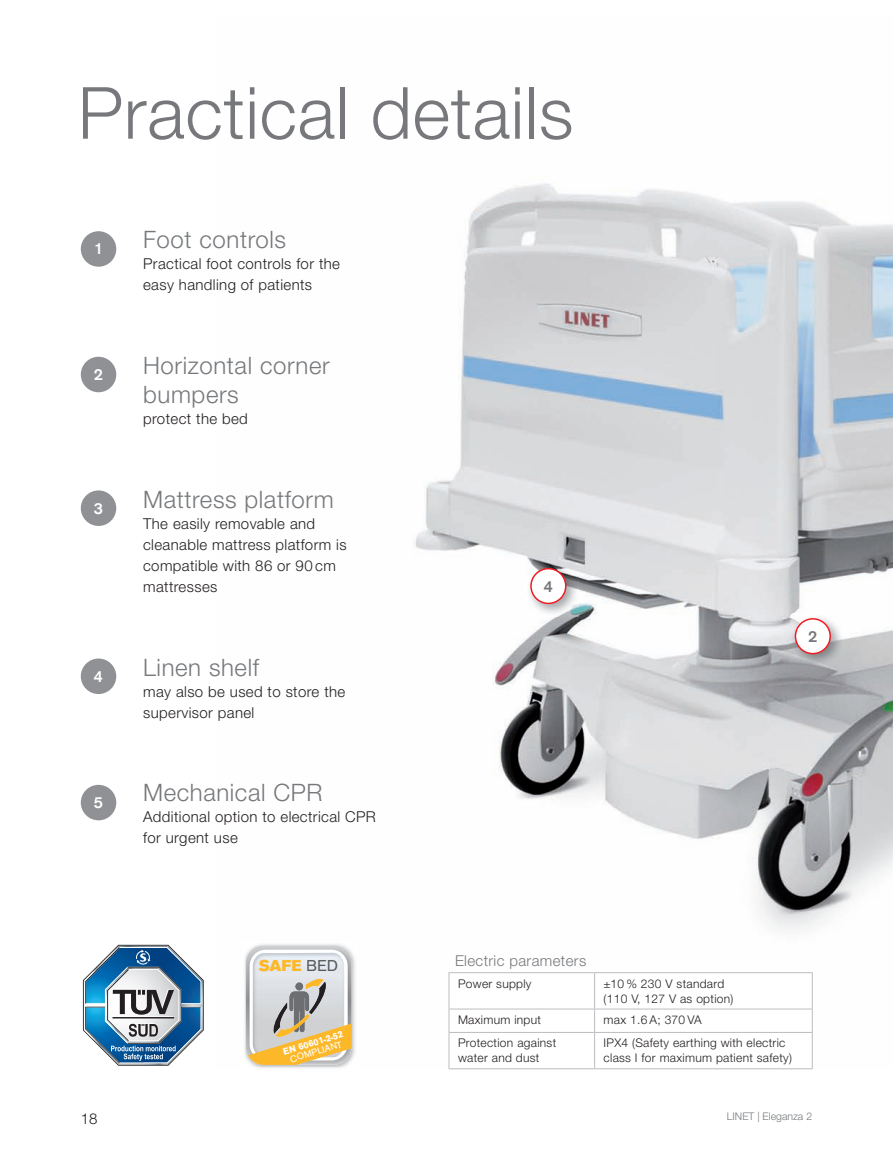
<style>
.page{position:relative;width:893px;height:1149px;background:#fff}
.page>*{position:absolute;margin:0;border:0;box-sizing:border-box;transform-origin:0 0}
.t1{font:300 72px "Helvetica Neue LT Pro";letter-spacing:.01em;color:#76787b}
.t2{font:300 24px/28.5px "Helvetica Neue LT Pro";letter-spacing:.025em;color:#76787b}
.t3{font:500 16.5px "Accius TOT";color:#fff}
.t4{font:500 16.5px "Accius TOT";color:#76787b}
.t5{font:900 16.35px "Accius TOT";color:#fcb828}
.t6{font:300 15px/21px "Helvetica Neue LT Pro";letter-spacing:.025em;color:#231f20}
.t7{font:300 15px "Helvetica Neue LT Pro";letter-spacing:.025em;color:#76787b}
.t8{font:300 12px/15px "Helvetica Neue LT Pro";letter-spacing:.025em;color:#231f20}
.t9{font:300 10.5px "Helvetica Neue LT Pro";color:#76787b}
.t10{font:700 9.9px "Accius TOT";color:#fff}
.t11{font:9.9px "Accius TOT";color:#fff}
.s1{font-weight:400;color:#57585a}
</style>
<div class="page">
<img style="left:413px;top:183px;width:480px;height:885px">
<svg style="left:83px;top:944px;width:121px;height:121px"></svg>
<img style="left:245px;top:944px;width:109px;height:122px">
<img style="left:246px;top:945px;width:105px;height:119px">
<svg style="left:248px;top:949px;width:104px;height:115px;background:#d6cab1"></svg>
<hr style="left:449px;top:971px;width:146px;height:1px;background:#bcbdc0">
<hr style="left:595px;top:971px;width:218px;height:1px;background:#bcbdc0">
<svg style="left:449px;top:972px;width:364px;height:96px"></svg>
<hr style="left:595px;top:1008px;width:218px;height:1px;background:#bcbdc0">
<hr style="left:449px;top:1032px;width:1px;height:36px;background:#bcbdc0">
<hr style="left:449px;top:1031px;width:146px;height:1px;background:#bcbdc0">
<hr style="left:449px;top:1068px;width:146px;height:1px;background:#bcbdc0">
<hr style="left:594px;top:1032px;width:1px;height:36px;background:#bcbdc0">
<hr style="left:812px;top:1032px;width:1px;height:36px;background:#bcbdc0">
<hr style="left:595px;top:1031px;width:218px;height:1px;background:#bcbdc0">
<hr style="left:595px;top:1068px;width:218px;height:1px;background:#bcbdc0">
<div style="left:81px;top:231px;width:35px;height:35px;background:#8f9194;border-radius:50%"></div>
<div style="left:81px;top:356px;width:35px;height:36px;background:#8f9194;border-radius:50%"></div>
<div style="left:81px;top:490px;width:35px;height:36px;background:#8f9194;border-radius:50%"></div>
<div style="left:81px;top:658px;width:35px;height:35px;background:#8f9194;border-radius:50%"></div>
<div style="left:81px;top:784px;width:35px;height:36px;background:#8f9194;border-radius:50%"></div>
<img style="left:526px;top:563px;width:52px;height:53px">
<div style="left:531px;top:568px;width:35px;height:35px;background:#fff;border-radius:50%"></div>
<div style="left:530px;top:567px;width:36px;height:37px;border:2px solid #ee1d23;border-radius:50%"></div>
<img style="left:790px;top:613px;width:53px;height:53px">
<div style="left:795px;top:618px;width:35px;height:35px;background:#fff;border-radius:50%"></div>
<div style="left:795px;top:618px;width:36px;height:36px;border:2px solid #ee1d23;border-radius:50%"></div>
<h1 class="t1" style="left:78px;top:87px;width:497px">Practical details</h1>
<p class="t3" style="left:94px;top:243px;width:11px">1</p>
<p class="t3" style="left:94px;top:368px;width:11px">2</p>
<p class="t3" style="left:94px;top:502px;width:11px">3</p>
<p class="t3" style="left:94px;top:670px;width:11px">4</p>
<p class="t3" style="left:94px;top:796px;width:11px">5</p>
<h2 class="t2" style="left:143px;top:228px;width:144px">Foot controls</h2>
<p class="t6" style="left:143px;top:255px;width:198px">Practical foot controls for the easy handling of patients</p>
<h2 class="t2" style="left:143px;top:354px;width:188px">Horizontal corner bumpers</h2>
<p class="t6" style="left:143px;top:409px;width:106px">protect the bed</p>
<h2 class="t2" style="left:143px;top:487px;width:192px">Mattress platform</h2>
<p class="t6" style="left:143px;top:514px;width:205px">The easily removable and cleanable mattress platform is compatible with 86 or 90 cm mattresses</p>
<h2 class="t2" style="left:143px;top:655px;width:117px">Linen shelf</h2>
<p class="t6" style="left:143px;top:682px;width:204px">may also be used to store the supervisor panel</p>
<h2 class="t2" style="left:143px;top:780px;width:181px">Mechanical CPR</h2>
<p class="t6" style="left:143px;top:807px;width:234px">Additional option to electrical CPR for urgent use</p>
<p class="t5" style="left:259px;top:960px;width:81px">SAFE <span class="s1">BED</span></p>
<p class="t10" style="left:282px;top:1047px;width:64px;rotate:-17deg">EN 60601-2-52</p>
<p class="t11" style="left:289px;top:1055px;width:55px;rotate:-17deg">COMPLIANT</p>
<p class="t4" style="left:543px;top:580px;width:11px">4</p>
<p class="t4" style="left:808px;top:630px;width:11px">2</p>
<p class="t7" style="left:455px;top:955px;width:133px">Electric parameters</p>
<p class="t8" style="left:458px;top:976px;width:75px">Power supply</p>
<p class="t8" style="left:604px;top:976px;width:131px">±10 % 230 V standard (110 V, 127 V as option)</p>
<p class="t8" style="left:458px;top:1013px;width:85px">Maximum input</p>
<p class="t8" style="left:604px;top:1013px;width:100px">max 1.6 A; 370 VA</p>
<p class="t8" style="left:458px;top:1036px;width:100px">Protection against water and dust</p>
<p class="t8" style="left:604px;top:1036px;width:190px">IPX4 (Safety earthing with electric class I for maximum patient safety)</p>
<p class="t6" style="left:81px;top:1108px;width:18px">18</p>
<p class="t9" style="left:727px;top:1112px;width:87px">LINET | Eleganza 2</p>
</div>
